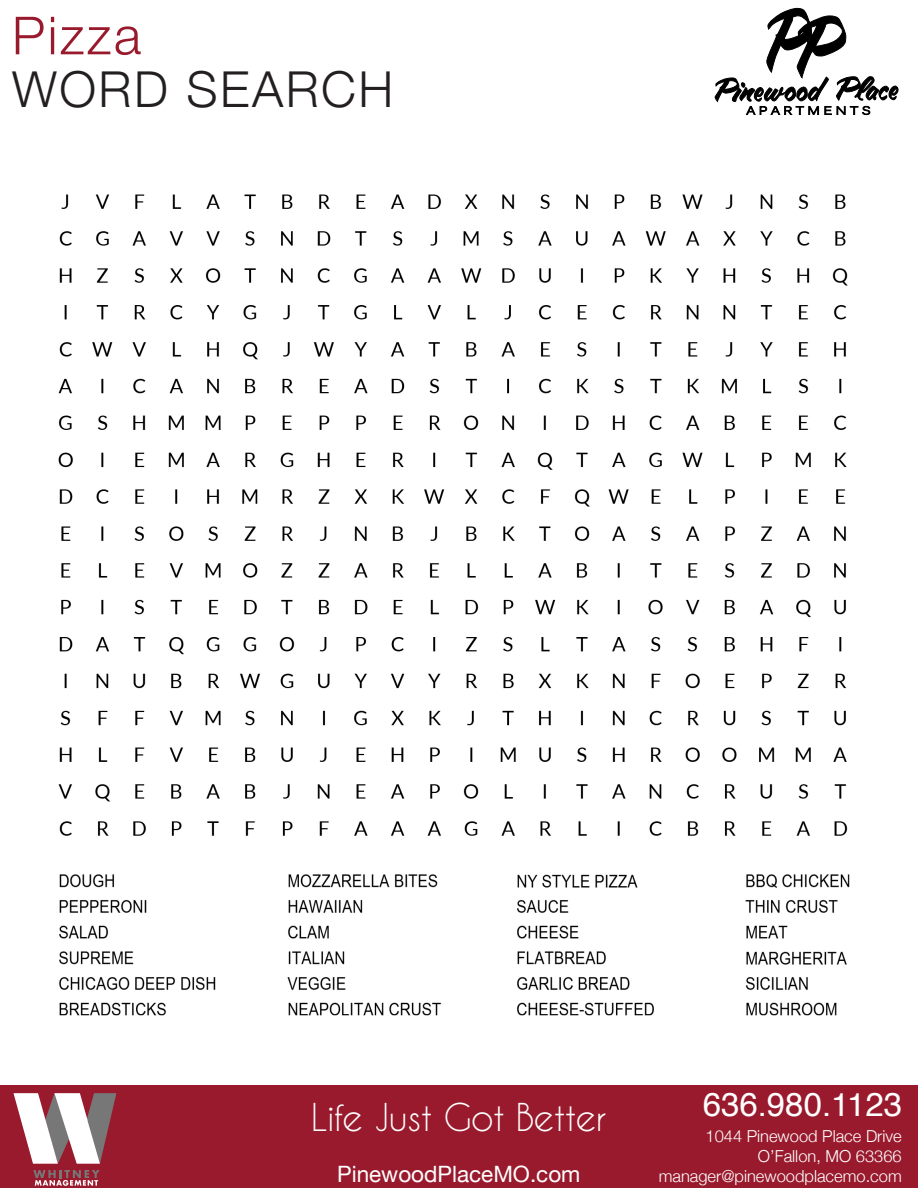
<style>
.page{position:relative;width:918px;height:1188px;background:#fff}
.page>*{position:absolute;margin:0;border:0;box-sizing:border-box;transform-origin:0 0}
.t1{font:300 52.5px "Helvetica Neue";letter-spacing:.05em;color:#991a2d}
.t2{font:300 49.5px "Helvetica Neue";letter-spacing:.05em;color:#231f20}
.t3{font:36px "Caviar Dreams";letter-spacing:-.02em;color:#fff}
.t4{font:33px "Helvetica";color:#fff}
.t5{font:22.5px "Helvetica Neue";color:#fff}
.t6{font:300 16.5px "Helvetica Neue";color:#fff}
</style>
<div class="page">
<div style="left:0;top:1086px;width:918px;height:102px;background:#991a2d"></div>
<svg style="left:715px;top:8px;width:184px;height:107px"></svg>
<svg style="left:14px;top:1093px;width:102px;height:71px"></svg>
<svg style="left:33px;top:1170px;width:67px;height:16px"></svg>
<img style="left:58px;top:194px;width:792px;height:822px">
<p class="t1" style="left:12px;top:-7px;width:131px">Pizza</p>
<p class="t2" style="left:12px;top:49px;width:383px">WORD SEARCH</p>
<p class="t4" style="left:703px;top:1079px;width:201px">636.980.1123</p>
<p class="t6" style="left:706px;top:1123px;width:198px">1044 Pinewood Place Drive</p>
<p class="t6" style="left:758px;top:1143px;width:145px">O’Fallon, MO 63366</p>
<p class="t3" style="left:311px;top:1096px;width:297px">Life Just Got Better</p>
<p class="t5" style="left:337px;top:1158px;width:245px">PinewoodPlaceMO.com</p>
<p class="t6" style="left:659px;top:1163px;width:245px">manager@pinewoodplacemo.com</p>
</div>
